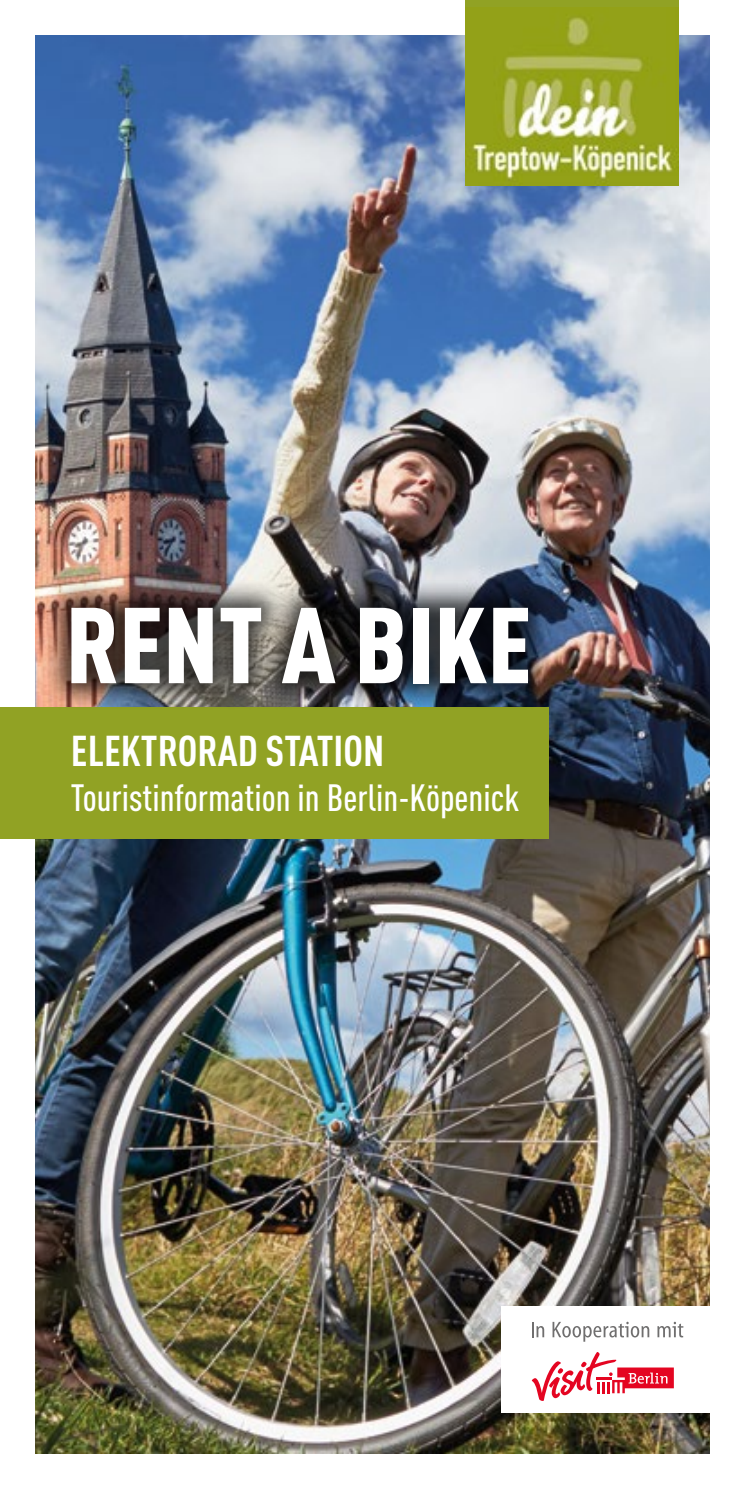
<style>
.page{position:relative;width:745px;height:1489px;background:#fff}
.page>*{position:absolute;margin:0;border:0;box-sizing:border-box;transform-origin:0 0}
.t1{font:900 105.75px "DIN Cond";color:#fff}
.t2{font:700 42.5px "DIN Cond";color:#fff}
.t3{font:500 37.5px "DIN Cond";color:#fff}
</style>
<div class="page">
<img style="left:35px;top:35px;width:674px;height:1418px">
<div style="left:0;top:706px;width:548px;height:132px;background:#91a224"></div>
<div style="left:43px;top:579px;width:512px;height:132px;background:#000;opacity:.75"></div>
<div style="left:465px;top:0;width:212px;height:35px;background:#91a224"></div>
<img style="left:465px;top:7px;width:212px;height:179px">
<div style="left:501px;top:1306px;width:214px;height:106px;background:#fff"></div>
<svg style="left:532px;top:1322px;width:12px;height:15px"></svg>
<svg style="left:552px;top:1321px;width:97px;height:20px"></svg>
<svg style="left:657px;top:1321px;width:26px;height:16px"></svg>
<svg style="left:531px;top:1352px;width:142px;height:48px"></svg>
<h1 class="t1" style="left:66px;top:579px;width:467px">RENT A BIKE</h1>
<p class="t2" style="left:71px;top:724px;width:315px">ELEKTRORAD STATION</p>
<p class="t3" style="left:71px;top:775px;width:449px">Touristinformation in Berlin-Köpenick</p>
</div>
